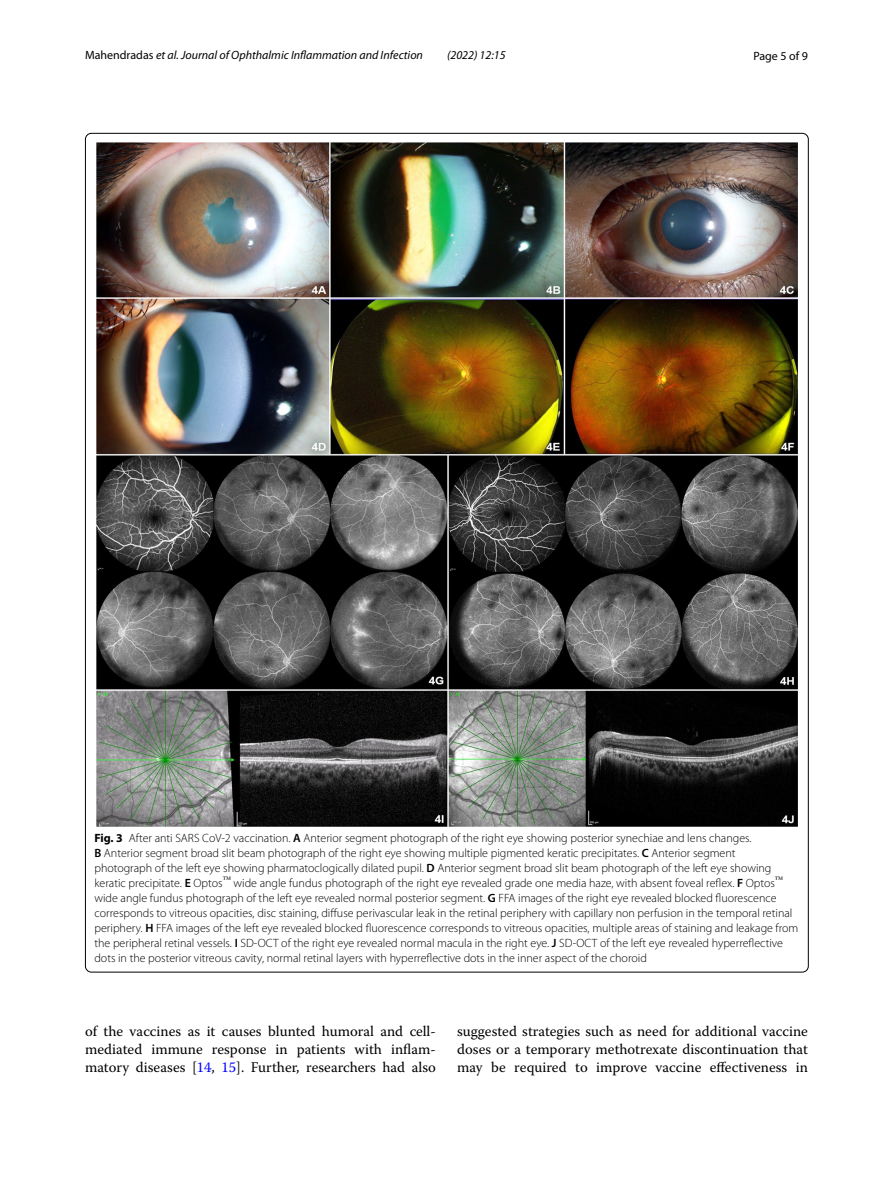
<style>
.page{position:relative;width:893px;height:1187px;background:#fff}
.page>*{position:absolute;margin:0;border:0;box-sizing:border-box;transform-origin:0 0}
.t1{font:14.7px/18px "Warnock Pro";color:#000;text-align:justify}
.t2{font:300 12px/15px "Myriad Pro";color:#000}
.t3{font:italic 12px "Myriad Pro";color:#000}
.t4{font:12px "Myriad Pro";color:#000}
.s1{font-style:normal}
.s2{font-weight:700}
.s3{font-weight:600}
.s4{color:#00f}
</style>
<div class="page">
<img style="left:97px;top:142px;width:700px;height:684px">
<p class="t3" style="left:85px;top:48px;width:339px"><span class="s1">Mahendradas</span> et al. Journal of Ophthalmic Inflammation and Infection</p>
<p class="t3" style="left:447px;top:48px;width:60px">(2022) 12:15</p>
<p class="t4" style="left:753px;top:48px;width:56px">Page 5 of 9</p>
<p class="t2" style="left:94px;top:830px;width:705px"><span class="s2">Fig. 3</span> After anti SARS CoV-2 vaccination. <span class="s3">A</span> Anterior segment photograph of the right eye showing posterior synechiae and lens changes.<br><span class="s3">B</span> Anterior segment broad slit beam photograph of the right eye showing multiple pigmented keratic precipitates. <span class="s3">C</span> Anterior segment<br>photograph of the left eye showing pharmatoclogically dilated pupil. <span class="s3">D</span> Anterior segment broad slit beam photograph of the left eye showing keratic precipitate. <span class="s3">E</span> Optos<sup>™</sup> wide angle fundus photograph of the right eye revealed grade one media haze, with absent foveal reflex. <span class="s3">F</span> Optos<sup>™ </sup>wide angle fundus photograph of the left eye revealed normal posterior segment. <span class="s3">G</span> FFA images of the right eye revealed blocked fluorescence corresponds to vitreous opacities, disc staining, diffuse perivascular leak in the retinal periphery with capillary non perfusion in the temporal retinal periphery. <span class="s3">H</span> FFA images of the left eye revealed blocked fluorescence corresponds to vitreous opacities, multiple areas of staining and leakage from the peripheral retinal vessels. <span class="s3">I</span> SD-OCT of the right eye revealed normal macula in the right eye. <span class="s3">J</span> SD-OCT of the left eye revealed hyperreflective dots in the posterior vitreous cavity, normal retinal layers with hyperreflective dots in the inner aspect of the choroid</p>
<p class="t1" style="left:85px;top:1021px;width:352px">of the vaccines as it causes blunted humoral and cell&shy;mediated immune response in patients with inflam&shy;matory diseases [<span class="s4">14</span>, <span class="s4">15</span>]. Further, researchers had also</p>
<p class="t1" style="left:457px;top:1021px;width:352px">suggested strategies such as need for additional vaccine doses or a temporary methotrexate discontinuation that may be required to improve vaccine effectiveness in</p>
</div>
